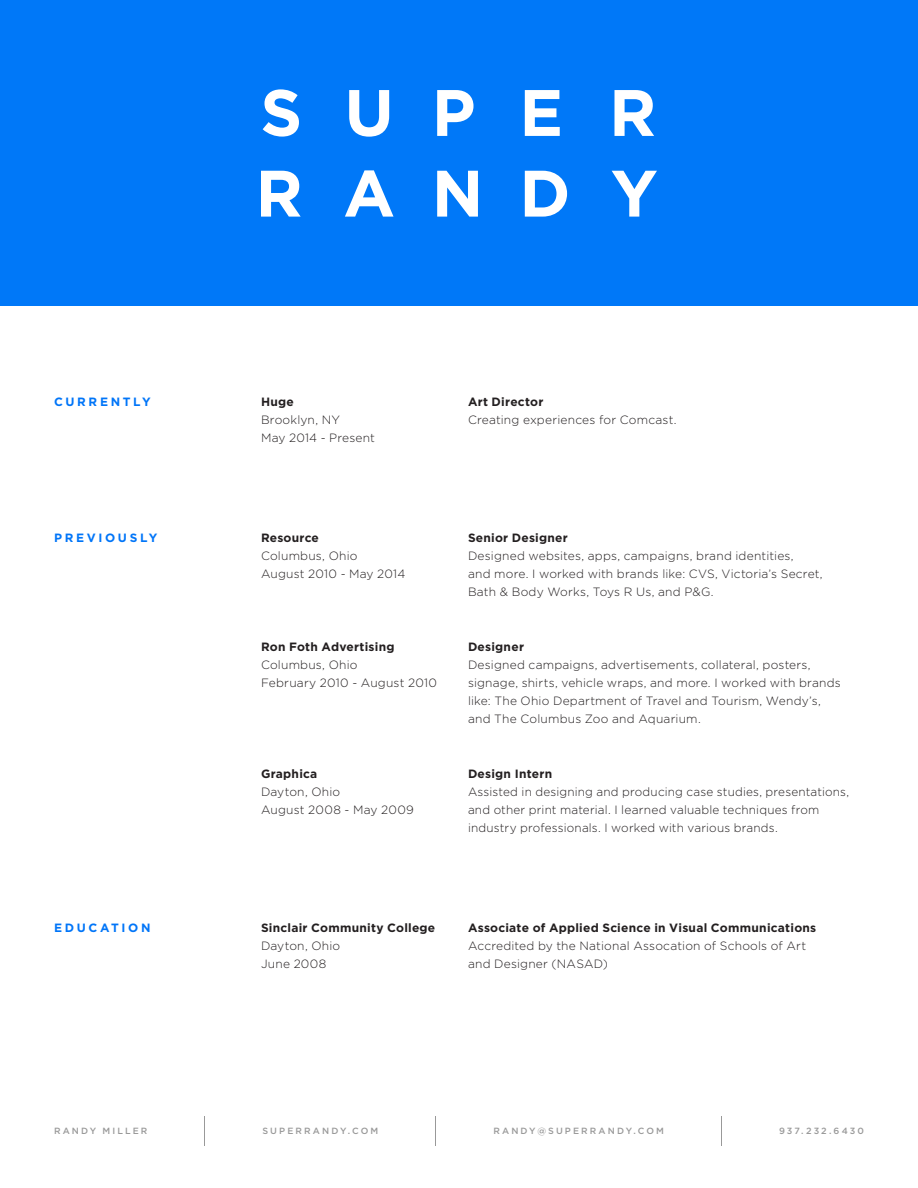
<style>
.page{position:relative;width:918px;height:1188px;background:#fff}
.page>*{position:absolute;margin:0;border:0;box-sizing:border-box;transform-origin:0 0}
.t1{font:300 12px/18px "Gotham";letter-spacing:.015em;color:#231f20}
.t2{font:700 12px "Gotham";letter-spacing:.02em;color:#231f20}
.t3{font:700 12px "Gotham";letter-spacing:.22em;color:#0075f8}
.t4{font:500 9px "Gotham";letter-spacing:.235em;color:#999}
</style>
<div class="page">
<div style="left:0;top:0;width:918px;height:306px;background:#0078f8"></div>
<svg style="left:263px;top:89px;width:36px;height:48px"></svg>
<svg style="left:261px;top:171px;width:40px;height:46px"></svg>
<svg style="left:349px;top:90px;width:40px;height:47px"></svg>
<svg style="left:345px;top:170px;width:49px;height:47px"></svg>
<svg style="left:437px;top:90px;width:36px;height:46px"></svg>
<svg style="left:437px;top:171px;width:41px;height:46px"></svg>
<svg style="left:525px;top:90px;width:35px;height:46px"></svg>
<svg style="left:525px;top:171px;width:42px;height:46px"></svg>
<svg style="left:615px;top:90px;width:39px;height:46px"></svg>
<svg style="left:612px;top:171px;width:45px;height:46px"></svg>
<hr style="left:205px;top:1116px;width:1px;height:30px;background:#999">
<hr style="left:436px;top:1116px;width:1px;height:30px;background:#999">
<hr style="left:721px;top:1116px;width:1px;height:30px;background:#999">
<p class="t3" style="left:54px;top:395px;width:98px">CURRENTLY</p>
<p class="t2" style="left:261px;top:395px;width:34px">Huge</p>
<p class="t1" style="left:261px;top:411px;width:116px">Brooklyn, NY<br>May 2014 - Present</p>
<p class="t2" style="left:468px;top:395px;width:77px">Art Director</p>
<p class="t1" style="left:468px;top:411px;width:210px">Creating experiences for Comcast.</p>
<p class="t3" style="left:54px;top:531px;width:105px">PREVIOUSLY</p>
<p class="t2" style="left:261px;top:531px;width:60px">Resource</p>
<p class="t1" style="left:261px;top:546px;width:146px">Columbus, Ohio<br>August 2010 - May 2014</p>
<p class="t2" style="left:468px;top:531px;width:101px">Senior Designer</p>
<p class="t1" style="left:468px;top:546px;width:356px">Designed websites, apps, campaigns, brand identities,<br>and more. I worked with brands like: CVS, Victoria’s Secret,<br>Bath &amp; Body Works, Toys R Us, and P&amp;G.</p>
<p class="t2" style="left:261px;top:640px;width:135px">Ron Foth Advertising</p>
<p class="t1" style="left:261px;top:655px;width:177px">Columbus, Ohio<br>February 2010 - August 2010</p>
<p class="t2" style="left:468px;top:640px;width:58px">Designer</p>
<p class="t1" style="left:468px;top:655px;width:374px">Designed campaigns, advertisements, collateral, posters, signage, shirts, vehicle wraps, and more. I worked with brands like: The Ohio Department of Travel and Tourism, Wendy’s, and The Columbus Zoo and Aquarium.</p>
<p class="t2" style="left:261px;top:767px;width:58px">Graphica</p>
<p class="t1" style="left:261px;top:782px;width:155px">Dayton, Ohio<br>August 2008 - May 2009</p>
<p class="t2" style="left:468px;top:767px;width:86px">Design Intern</p>
<p class="t1" style="left:468px;top:782px;width:383px">Assisted in designing and producing case studies, presentations, and other print material. I learned valuable techniques from industry professionals. I worked with various brands.</p>
<p class="t3" style="left:54px;top:920px;width:98px">EDUCATION</p>
<p class="t2" style="left:261px;top:920px;width:176px">Sinclair Community College</p>
<p class="t1" style="left:261px;top:936px;width:81px">Dayton, Ohio<br>June 2008</p>
<p class="t2" style="left:468px;top:920px;width:350px">Associate of Applied Science in Visual Communications</p>
<p class="t1" style="left:468px;top:936px;width:340px">Accredited by the National Assocation of Schools of Art and Designer (NASAD)</p>
<p class="t4" style="left:54px;top:1125px;width:95px">RANDY MILLER</p>
<p class="t4" style="left:262px;top:1125px;width:117px">SUPERRANDY.COM</p>
<p class="t4" style="left:493px;top:1125px;width:172px">RANDY@SUPERRANDY.COM</p>
<p class="t4" style="left:779px;top:1125px;width:86px">937.232.6430</p>
</div>
